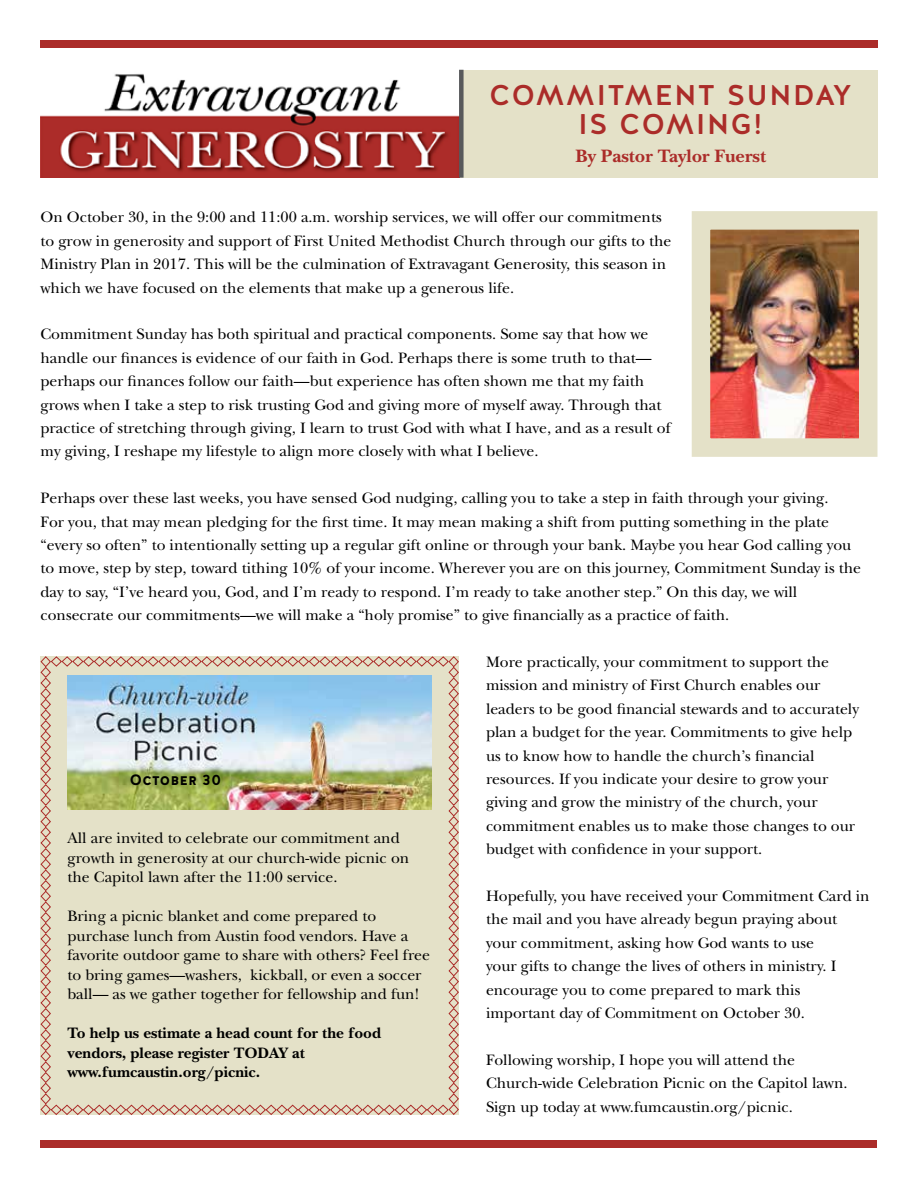
<style>
.page{position:relative;width:918px;height:1188px;background:#fff}
.page>*{position:absolute;margin:0;border:0;box-sizing:border-box;transform-origin:0 0}
.t1{font:500 28.5px/28.5px "Halis R";letter-spacing:.06em;color:#ab2c29;text-align:center}
.t2{font:700 18.75px "New Baskerville Std";color:#ab2c29}
.t3{font:15.75px/23.4px "New Baskerville Std";color:#000}
.t4{font:700 15.75px/19.5px "New Baskerville Std";color:#000}
.t5{font:600 15px "Halis R";letter-spacing:.035em;color:#000}
</style>
<div class="page">
<img style="left:711px;top:230px;width:147px;height:208px">
<div style="left:692px;top:211px;width:185px;height:246px;border:18px solid #e4e1c8"></div>
<div style="left:40px;top:40px;width:838px;height:8px;background:#ab2c29"></div>
<div style="left:40px;top:1140px;width:838px;height:8px;background:#ab2c29"></div>
<div style="left:459px;top:70px;width:419px;height:108px;background:#e4e1c8"></div>
<img style="left:41px;top:73px;width:418px;height:105px">
<div style="left:459px;top:70px;width:5px;height:108px;background:#58595b"></div>
<div style="left:40px;top:656px;width:419px;height:459px;background:#e4e1c8"></div>
<img style="left:68px;top:675px;width:364px;height:135px">
<h1 class="t1" style="left:489px;top:82px;width:364px">COMMITMENT SUNDAY<br>IS COMING!</h1>
<p class="t2" style="left:575px;top:145px;width:192px">By Pastor Taylor Fuerst</p>
<p class="t3" style="left:40px;top:206px;width:632px">On October 30, in the 9:00 and 11:00 a.m. worship services, we will offer our commitments to grow in generosity and support of First United Methodist Church through our gifts to the Ministry Plan in 2017. This will be the culmination of Extravagant Generosity, this season in which we have focused on the elements that make up a generous life.</p>
<p class="t3" style="left:40px;top:323px;width:632px">Commitment Sunday has both spiritual and practical components. Some say that how we handle our finances is evidence of our faith in God. Perhaps there is some truth to that— perhaps our finances follow our faith—but experience has often shown me that my faith grows when I take a step to risk trusting God and giving more of myself away. Through that practice of stretching through giving, I learn to trust God with what I have, and as a result of my giving, I reshape my lifestyle to align more closely with what I believe.</p>
<p class="t3" style="left:40px;top:486px;width:822px">Perhaps over these last weeks, you have sensed God nudging, calling you to take a step in faith through your giving.<br>For you, that may mean pledging for the first time. It may mean making a shift from putting something in the plate “every so often” to intentionally setting up a regular gift online or through your bank. Maybe you hear God calling you to move, step by step, toward tithing 10% of your income. Wherever you are on this journey, Commitment Sunday is the day to say, “I’ve heard you, God, and I’m ready to respond. I’m ready to take another step.” On this day, we will consecrate our commitments—we will make a “holy promise” to give financially as a practice of faith.</p>
<p class="t3" style="left:486px;top:650px;width:374px">More practically, your commitment to support the mission and ministry of First Church enables our leaders to be good financial stewards and to accurately plan a budget for the year. Commitments to give help us to know how to handle the church’s financial resources. If you indicate your desire to grow your giving and grow the ministry of the church, your commitment enables us to make those changes to our budget with confidence in your support.</p>
<p class="t3" style="left:486px;top:884px;width:385px">Hopefully, you have received your Commitment Card in the mail and you have already begun praying about your commitment, asking how God wants to use<br>your gifts to change the lives of others in ministry. I encourage you to come prepared to mark this important day of Commitment on October 30.</p>
<p class="t3" style="left:486px;top:1048px;width:363px">Following worship, I hope you will attend the<br>Church-wide Celebration Picnic on the Capitol lawn.<br>Sign up today at www.fumcaustin.org/picnic.</p>
<p class="t5" style="left:130px;top:770px;width:93px">OCTOBER 30</p>
<p class="t3" style="left:68px;top:829px;width:343px;line-height:19.5px">All are invited to celebrate our commitment and growth in generosity at our church-wide picnic on the Capitol lawn after the 11:00 service.</p>
<p class="t3" style="left:68px;top:907px;width:364px;line-height:19.5px">Bring a picnic blanket and come prepared to purchase lunch from Austin food vendors. Have a favorite outdoor game to share with others? Feel free to bring games—washers, kickball, or even a soccer ball— as we gather together for fellowship and fun!</p>
<p class="t4" style="left:68px;top:1023px;width:315px">To help us estimate a head count for the food vendors, please register TODAY at www.fumcaustin.org/picnic.</p>
</div>
